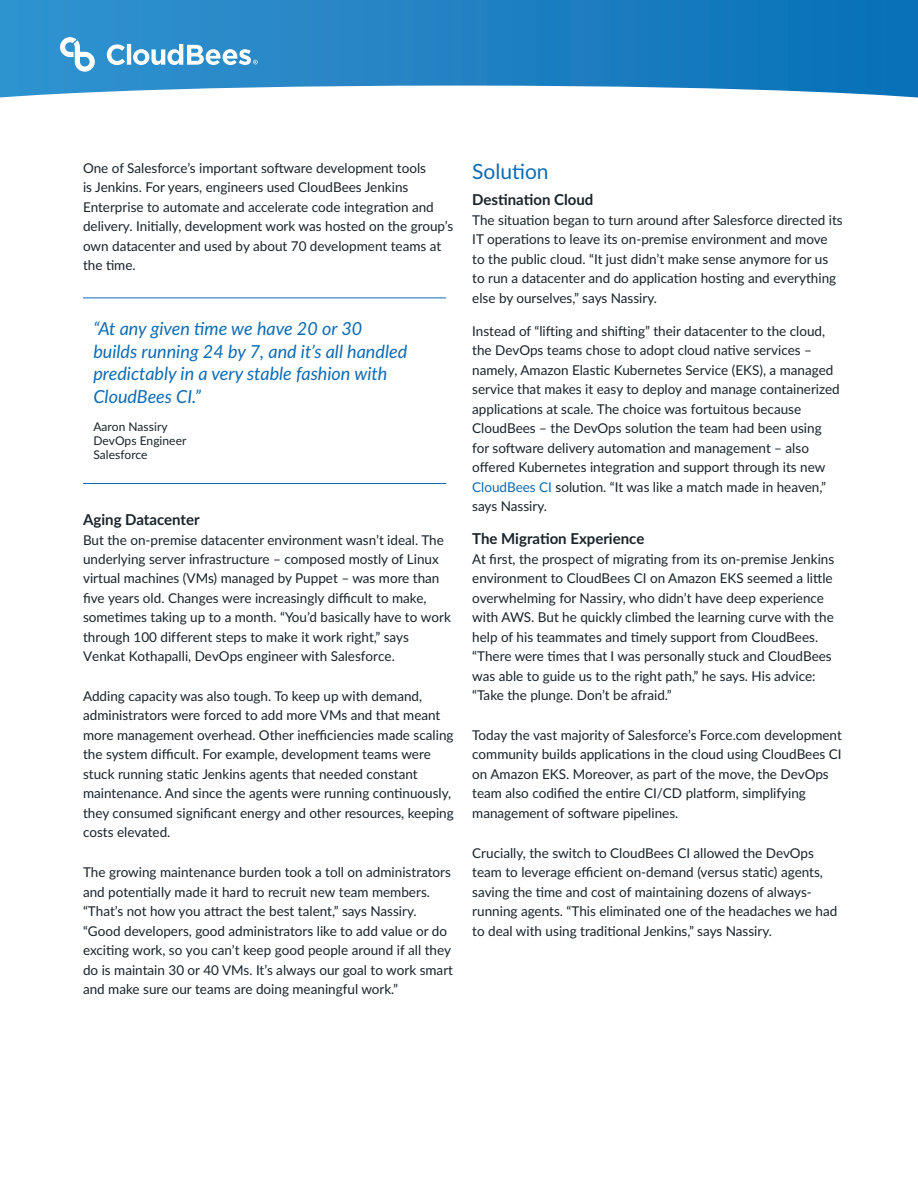
<style>
.page{position:relative;width:918px;height:1188px;background:#fff}
.page>*{position:absolute;margin:0;border:0;box-sizing:border-box;transform-origin:0 0}
.t1{font:21px "Lato";color:#0e6bb3}
.t2{font:italic 18px/22.5px "Lato";color:#0e6bb3}
.t3{font:700 15px "Lato";color:#19232a}
.t4{font:13.5px/19.5px "Lato";color:#19232a}
.t5{font:12px "Lato";letter-spacing:.005em;color:#19232a}
.s1{color:#0e6bb3}
</style>
<div class="page">
<svg style="left:0;top:0;width:918px;height:98px;background:#338dc8"></svg>
<svg style="left:60px;top:37px;width:35px;height:35px"></svg>
<svg style="left:107px;top:44px;width:151px;height:21px"></svg>
<hr style="left:83px;top:298px;width:363px;height:1px;background:#0e6bb3">
<hr style="left:83px;top:483px;width:363px;height:1px;background:#0e6bb3">
<p class="t4" style="left:83px;top:158px;width:372px">One of Salesforce’s important software development tools<br>is Jenkins. For years, engineers used CloudBees Jenkins Enterprise to automate and accelerate code integration and delivery. Initially, development work was hosted on the group’s own datacenter and used by about 70 development teams at the time.</p>
<p class="t2" style="left:93px;top:317px;width:315px">“At any given time we have 20 or 30 builds running 24 by 7, and it’s all handled predictably in a very stable fashion with<br>CloudBees CI.”</p>
<p class="t5" style="left:93px;top:418px;width:76px">Aaron Nassiry</p>
<p class="t5" style="left:93px;top:432px;width:95px">DevOps Engineer</p>
<p class="t5" style="left:93px;top:446px;width:56px">Salesforce</p>
<p class="t3" style="left:83px;top:508px;width:118px">Aging Datacenter</p>
<p class="t4" style="left:83px;top:529px;width:369px">But the on-premise datacenter environment wasn’t ideal. The underlying server infrastructure – composed mostly of Linux virtual machines (VMs) managed by Puppet – was more than five years old. Changes were increasingly difficult to make, sometimes taking up to a month. “You’d basically have to work through 100 different steps to make it work right,” says Venkat Kothapalli, DevOps engineer with Salesforce.</p>
<p class="t4" style="left:83px;top:686px;width:372px">Adding capacity was also tough. To keep up with demand, administrators were forced to add more VMs and that meant more management overhead. Other inefficiencies made scaling the system difficult. For example, development teams were stuck running static Jenkins agents that needed constant maintenance. And since the agents were running continuously, they consumed significant energy and other resources, keeping costs elevated.</p>
<p class="t4" style="left:83px;top:862px;width:372px">The growing maintenance burden took a toll on administrators and potentially made it hard to recruit new team members. “That’s not how you attract the best talent,” says Nassiry. “Good developers, good administrators like to add value or do exciting work, so you can’t keep good people around if all they do is maintain 30 or 40 VMs. It’s always our goal to work smart and make sure our teams are doing meaningful work.”</p>
<p class="t1" style="left:472px;top:156px;width:78px">Solution</p>
<p class="t3" style="left:472px;top:189px;width:123px">Destination Cloud</p>
<p class="t4" style="left:472px;top:209px;width:372px">The situation began to turn around after Salesforce directed its IT operations to leave its on-premise environment and move to the public cloud. “It just didn’t make sense anymore for us to run a datacenter and do application hosting and everything else by ourselves,” says Nassiry.</p>
<p class="t4" style="left:472px;top:320px;width:369px">Instead of “lifting and shifting” their datacenter to the cloud, the DevOps teams chose to adopt cloud native services – namely, Amazon Elastic Kubernetes Service (EKS), a managed service that makes it easy to deploy and manage containerized applications at scale. The choice was fortuitous because CloudBees – the DevOps solution the team had been using for software delivery automation and management – also offered Kubernetes integration and support through its new <span class="s1">CloudBees CI</span> solution. “It was like a match made in heaven,” says Nassiry.</p>
<p class="t3" style="left:472px;top:528px;width:174px">The Migration Experience</p>
<p class="t4" style="left:472px;top:548px;width:364px">At first, the prospect of migrating from its on-premise Jenkins environment to CloudBees CI on Amazon EKS seemed a little overwhelming for Nassiry, who didn’t have deep experience with AWS. But he quickly climbed the learning curve with the help of his teammates and timely support from CloudBees. “There were times that I was personally stuck and CloudBees was able to guide us to the right path,” he says. His advice: “Take the plunge. Don’t be afraid.”</p>
<p class="t4" style="left:472px;top:725px;width:371px">Today the vast majority of Salesforce’s Force.com development community builds applications in the cloud using CloudBees CI on Amazon EKS. Moreover, as part of the move, the DevOps team also codified the entire CI/CD platform, simplifying management of software pipelines.</p>
<p class="t4" style="left:472px;top:842px;width:367px">Crucially, the switch to CloudBees CI allowed the DevOps team to leverage efficient on-demand (versus static) agents, saving the time and cost of maintaining dozens of always&shy;running agents. “This eliminated one of the headaches we had to deal with using traditional Jenkins,” says Nassiry.</p>
</div>
